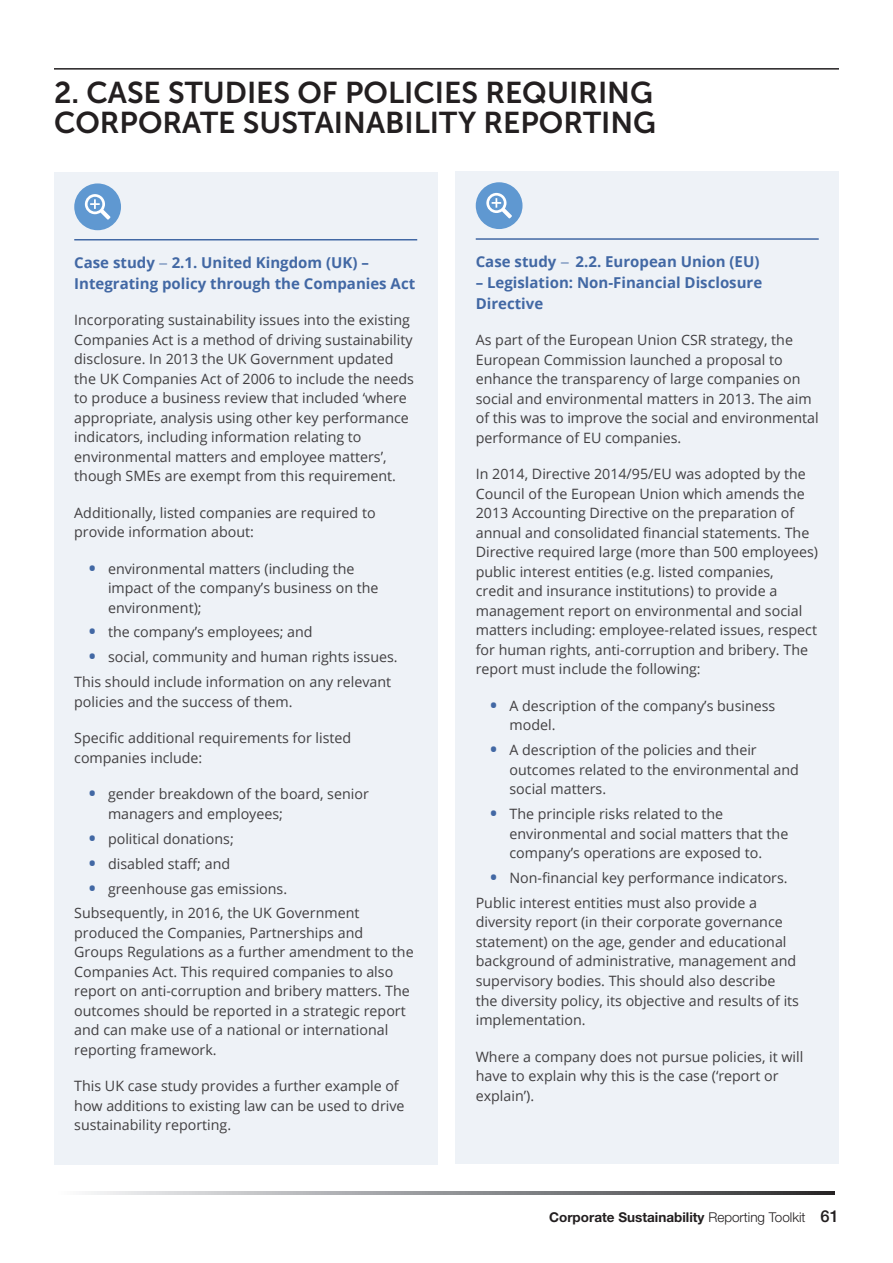
<style>
.page{position:relative;width:893px;height:1263px;background:#fff}
.page>*{position:absolute;margin:0;border:0;box-sizing:border-box;transform-origin:0 0}
.t1{font:30px/30px "Museo Sans 700";color:#231f20}
.Case_Study_Title{font:700 15px/21px "Open Sans";color:#4268a4}
.Body_text{font:14.25px/19.5px "Open Sans";color:#413f41}
.t2{font:700 13.5px "Helvetica Neue LT Std";color:#231f20}
.s1{font-family:"Myriad Pro";font-weight:400}
.s2{font-size:24px;color:#4268a4}
.s3{font-weight:300}
.s4{font-weight:500;font-size:16.5px}
</style>
<div class="page">
<svg style="left:88px;top:1192px;width:746px;height:2px"></svg>
<hr style="left:54px;top:68px;width:785px;height:2px;background:#231f20">
<div style="left:54px;top:172px;width:383px;height:992px;background:#eef2f7"></div>
<hr style="left:74px;top:239px;width:343px;height:1px;background:#4268a4">
<div style="left:74px;top:183px;width:47px;height:47px;background:#5f98d1;border-radius:50%"></div>
<svg style="left:85px;top:194px;width:25px;height:26px"></svg>
<div style="left:455px;top:171px;width:384px;height:993px;background:#eef2f7"></div>
<hr style="left:476px;top:238px;width:343px;height:2px;background:#4268a4">
<div style="left:476px;top:182px;width:46px;height:47px;background:#5f98d1;border-radius:50%"></div>
<svg style="left:486px;top:193px;width:26px;height:25px"></svg>
<h3 class="t1" style="left:54px;top:78px;width:604px">2. CASE STUDIES OF POLICIES REQUIRING<br>CORPORATE SUSTAINABILITY REPORTING</h3>
<p class="Case_Study_Title" style="left:74px;top:251px;width:342px">Case study <span class="s1">−</span> 2.1. United Kingdom (UK) –<br>Integrating policy through the Companies Act</p>
<p class="Body_text" style="left:74px;top:310px;width:341px">Incorporating sustainability issues into the existing Companies Act is a method of driving sustainability disclosure. In 2013 the UK Government updated the UK Companies Act of 2006 to include the needs to produce a business review that included ‘where appropriate, analysis using other key performance indicators, including information relating to environmental matters and employee matters’, though SMEs are exempt from this requirement.</p>
<p class="Body_text" style="left:74px;top:502px;width:303px">Additionally, listed companies are required to provide information about:</p>
<p class="Body_text" style="left:108px;top:558px;width:272px;text-indent:-20px"><span class="s2">•</span> environmental matters (including the impact of the company’s business on the environment);</p>
<p class="Body_text" style="left:88px;top:622px;width:226px"><span class="s2">•</span> the company’s employees; and</p>
<p class="Body_text" style="left:88px;top:647px;width:311px"><span class="s2">•</span> social, community and human rights issues.</p>
<p class="Body_text" style="left:74px;top:672px;width:318px">This should include information on any relevant policies and the success of them.</p>
<p class="Body_text" style="left:74px;top:728px;width:279px">Specific additional requirements for listed companies include:</p>
<p class="Body_text" style="left:108px;top:784px;width:262px;text-indent:-20px"><span class="s2">•</span> gender breakdown of the board, senior managers and employees;</p>
<p class="Body_text" style="left:88px;top:828px;width:148px"><span class="s2">•</span> political donations;</p>
<p class="Body_text" style="left:88px;top:853px;width:144px"><span class="s2">•</span> disabled staff; and</p>
<p class="Body_text" style="left:88px;top:878px;width:201px"><span class="s2">•</span> greenhouse gas emissions.</p>
<p class="Body_text" style="left:74px;top:903px;width:341px">Subsequently, in 2016, the UK Government produced the Companies, Partnerships and Groups Regulations as a further amendment to the Companies Act. This required companies to also report on anti-corruption and bribery matters. The outcomes should be reported in a strategic report and can make use of a national or international reporting framework.</p>
<p class="Body_text" style="left:74px;top:1076px;width:332px">This UK case study provides a further example of how additions to existing law can be used to drive sustainability reporting.</p>
<p class="Case_Study_Title" style="left:476px;top:250px;width:285px">Case study <span class="s1">−</span> 2.2. European Union (EU)</p>
<p class="Case_Study_Title" style="left:476px;top:271px;width:288px">– Legislation: Non-Financial Disclosure<br>Directive</p>
<p class="Body_text" style="left:476px;top:330px;width:344px">As part of the European Union CSR strategy, the European Commission launched a proposal to enhance the transparency of large companies on social and environmental matters in 2013. The aim of this was to improve the social and environmental performance of EU companies.</p>
<p class="Body_text" style="left:476px;top:464px;width:344px">In 2014, Directive 2014/95/EU was adopted by the Council of the European Union which amends the 2013 Accounting Directive on the preparation of annual and consolidated financial statements. The Directive required large (more than 500 employees) public interest entities (e.g. listed companies,<br>credit and insurance institutions) to provide a management report on environmental and social matters including: employee-related issues, respect for human rights, anti-corruption and bribery. The report must include the following:</p>
<p class="Body_text" style="left:509px;top:695px;width:267px;text-indent:-20px"><span class="s2">•</span> A description of the company’s business model.</p>
<p class="Body_text" style="left:509px;top:740px;width:291px;text-indent:-20px"><span class="s2">•</span> A description of the policies and their outcomes related to the environmental and social matters.</p>
<p class="Body_text" style="left:509px;top:804px;width:280px;text-indent:-20px"><span class="s2">•</span> The principle risks related to the environmental and social matters that the company’s operations are exposed to.</p>
<p class="Body_text" style="left:489px;top:868px;width:300px"><span class="s2">•</span> Non-financial key performance indicators.</p>
<p class="Body_text" style="left:476px;top:893px;width:325px">Public interest entities must also provide a diversity report (in their corporate governance statement) on the age, gender and educational background of administrative, management and supervisory bodies. This should also describe the diversity policy, its objective and results of its implementation.</p>
<p class="Body_text" style="left:476px;top:1046px;width:329px">Where a company does not pursue policies, it will have to explain why this is the case (‘report or explain’).</p>
<p class="t2" style="left:549px;top:1208px;width:291px">Corporate Sustainability <span class="s3">Reporting Toolkit</span> <span class="s4">61</span></p>
</div>
